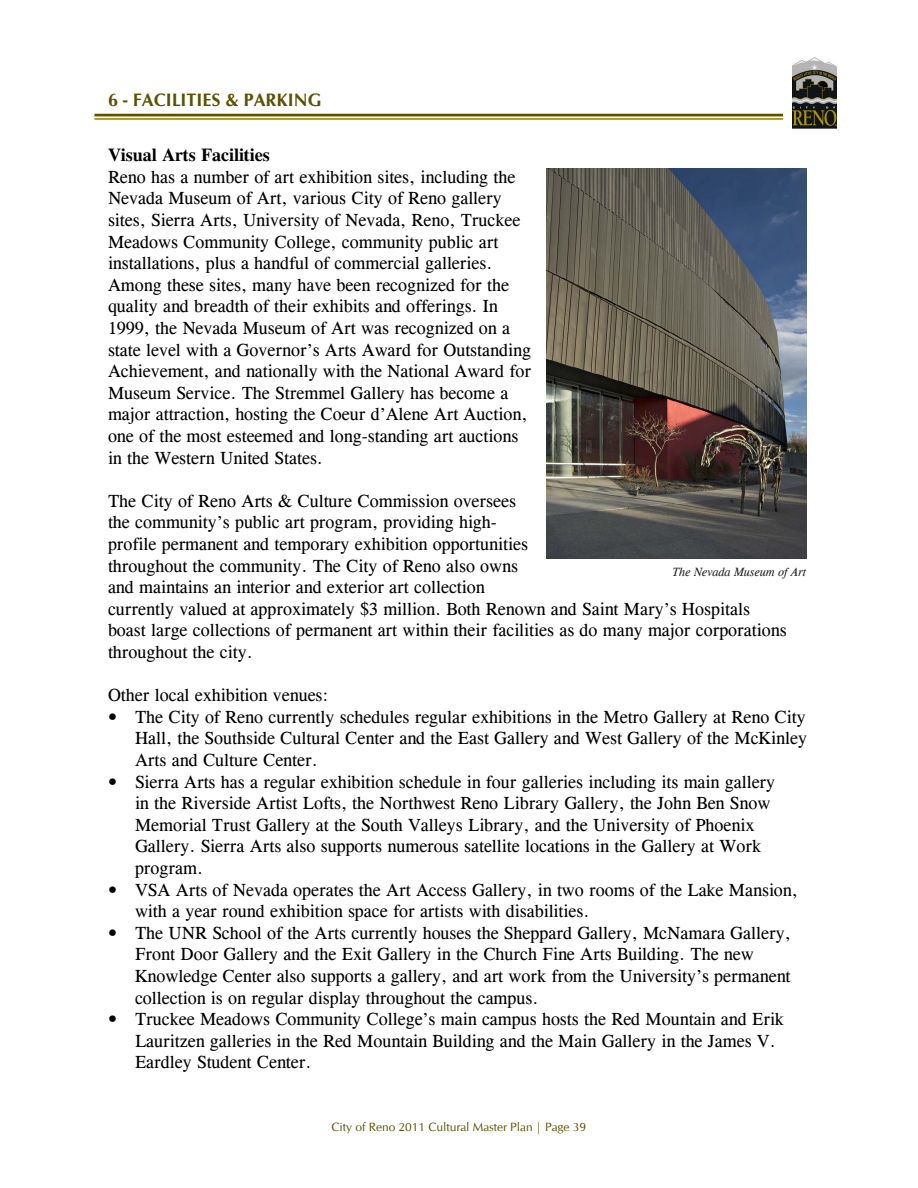
<style>
.page{position:relative;width:918px;height:1188px;background:#fff}
.page>*{position:absolute;margin:0;border:0;box-sizing:border-box;transform-origin:0 0}
.t1{font:18px/21.6px "CG Times";color:#000}
.t2{font:700 18px "CG Omega";color:#5c5001}
.t3{font:700 18px "CG Times";color:#000}
.t4{font:12px "CG Omega";color:#5c5001}
.t5{font:italic 12px "CG Times";color:#231f20}
</style>
<div class="page">
<img style="left:792px;top:57px;width:45px;height:71px">
<hr style="left:94px;top:114px;width:689px;height:2px;background:#5c5001">
<hr style="left:94px;top:118px;width:689px;height:2px;background:#a99302">
<img style="left:546px;top:169px;width:261px;height:389px">
<p class="t2" style="left:108px;top:88px;width:215px">6 - FACILITIES &amp; PARKING</p>
<p class="t3" style="left:108px;top:144px;width:163px">Visual Arts Facilities</p>
<p class="t1" style="left:108px;top:166px;width:425px">Reno has a number of art exhibition sites, including the Nevada Museum of Art, various City of Reno gallery sites, Sierra Arts, University of Nevada, Reno, Truckee Meadows Community College, community public art installations, plus a handful of commercial galleries.<br>Among these sites, many have been recognized for the quality and breadth of their exhibits and offerings. In 1999, the Nevada Museum of Art was recognized on a state level with a Governor’s Arts Award for Outstanding Achievement, and nationally with the National Award for Museum Service. The Stremmel Gallery has become a major attraction, hosting the Coeur d’Alene Art Auction, one of the most esteemed and long-standing art auctions in the Western United States.</p>
<p class="t1" style="left:108px;top:490px;width:680px">The City of Reno Arts &amp; Culture Commission oversees<br>the community’s public art program, providing high-<br>profile permanent and temporary exhibition opportunities<br>throughout the community. The City of Reno also owns<br>and maintains an interior and exterior art collection<br>currently valued at approximately $3 million. Both Renown and Saint Mary’s Hospitals boast large collections of permanent art within their facilities as do many major corporations throughout the city.</p>
<p class="t1" style="left:108px;top:685px;width:222px">Other local exhibition venues:</p>
<p class="t1" style="left:135px;top:706px;width:674px;text-align:justify;text-indent:-27px">• The City of Reno currently schedules regular exhibitions in the Metro Gallery at Reno City Hall, the Southside Cultural Center and the East Gallery and West Gallery of the McKinley Arts and Culture Center.</p>
<p class="t1" style="left:135px;top:771px;width:642px;text-indent:-27px">• Sierra Arts has a regular exhibition schedule in four galleries including its main gallery in the Riverside Artist Lofts, the Northwest Reno Library Gallery, the John Ben Snow Memorial Trust Gallery at the South Valleys Library, and the University of Phoenix Gallery. Sierra Arts also supports numerous satellite locations in the Gallery at Work program.</p>
<p class="t1" style="left:135px;top:879px;width:664px;text-indent:-27px">• VSA Arts of Nevada operates the Art Access Gallery, in two rooms of the Lake Mansion, with a year round exhibition space for artists with disabilities.</p>
<p class="t1" style="left:135px;top:922px;width:657px;text-indent:-27px">• The UNR School of the Arts currently houses the Sheppard Gallery, McNamara Gallery, Front Door Gallery and the Exit Gallery in the Church Fine Arts Building. The new Knowledge Center also supports a gallery, and art work from the University’s permanent collection is on regular display throughout the campus.</p>
<p class="t1" style="left:135px;top:1009px;width:650px;text-indent:-27px">• Truckee Meadows Community College’s main campus hosts the Red Mountain and Erik<br>Lauritzen galleries in the Red Mountain Building and the Main Gallery in the James V.<br>Eardley Student Center.</p>
<p class="t5" style="left:673px;top:565px;width:135px">The Nevada Museum of Art</p>
<p class="t4" style="left:332px;top:1120px;width:256px">City of Reno 2011 Cultural Master Plan | Page 39</p>
</div>
